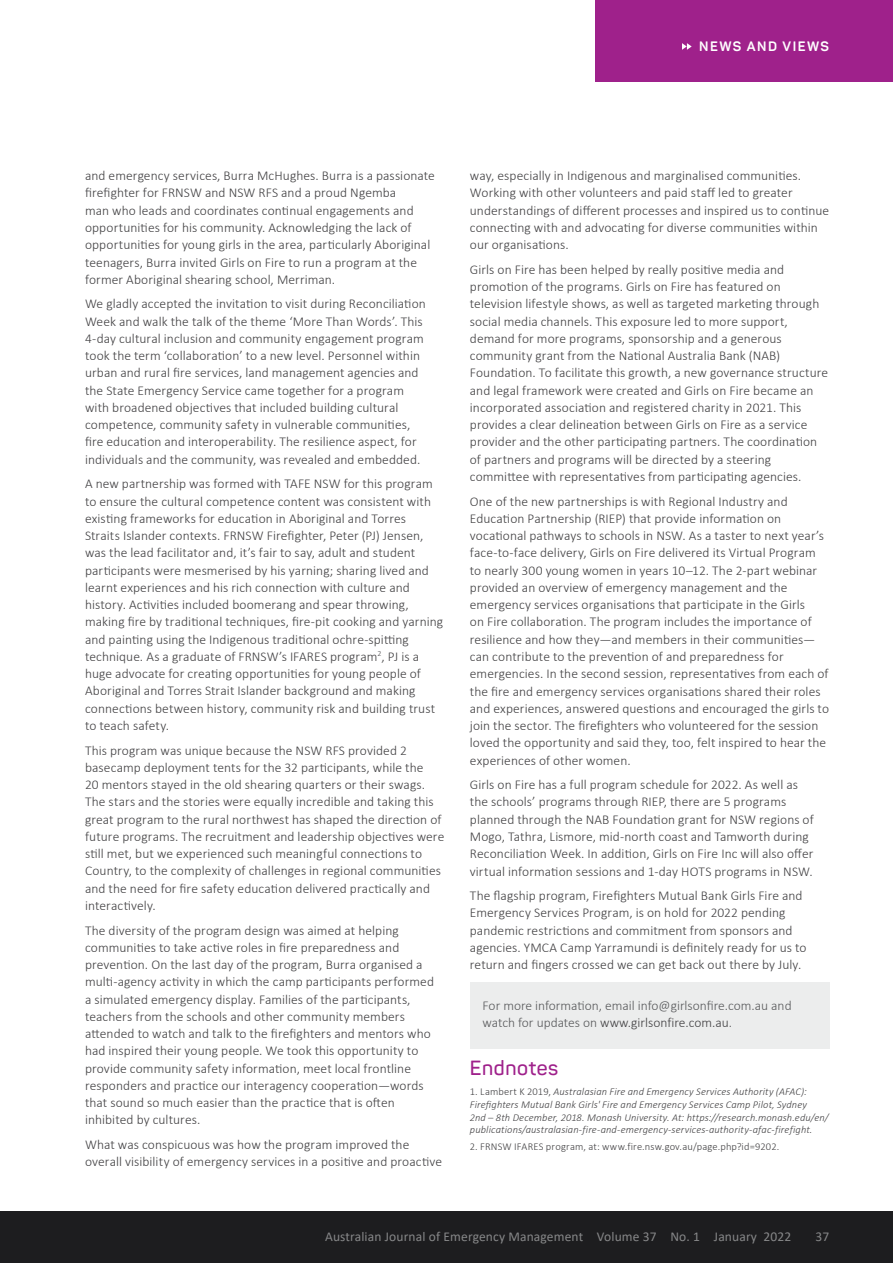
<style>
.page{position:relative;width:893px;height:1263px;background:#fff}
.page>*{position:absolute;margin:0;border:0;box-sizing:border-box;transform-origin:0 0}
.t1{font:600 20.25px "Panton";letter-spacing:.03em;color:#9f218b}
.t2{font:300 13.5px/17.2px "Calibri";letter-spacing:.005em;color:#414042}
.t3{font:300 13.5px/16.5px "Calibri";color:#58595b}
.t4{font:13.5px "Calibri";letter-spacing:.01em;color:#868788}
.t5{font:700 13.5px "Panton";letter-spacing:.11em;color:#fff}
.t6{font:italic 300 10.5px/12.8px "Calibri";letter-spacing:.01em;color:#414042}
.t7{font:300 10.5px "Calibri";letter-spacing:.015em;color:#414042}
.s1{color:#414042}
.s2{font-style:normal}
</style>
<div class="page">
<div style="left:0;top:1212px;width:893px;height:51px;background:#1d1d1f"></div>
<div style="left:596px;top:0;width:297px;height:81px;background:#9f218b"></div>
<svg style="left:682px;top:43px;width:10px;height:7px"></svg>
<div style="left:470px;top:983px;width:359px;height:66px;background:#eceded"></div>
<p class="t5" style="left:699px;top:38px;width:131px">NEWS AND VIEWS</p>
<p class="t2" style="left:85px;top:167px;width:351px">and emergency services, Burra McHughes. Burra is a passionate firefighter for FRNSW and NSW RFS and a proud Ngemba<br>man who leads and coordinates continual engagements and opportunities for his community. Acknowledging the lack of opportunities for young girls in the area, particularly Aboriginal teenagers, Burra invited Girls on Fire to run a program at the former Aboriginal shearing school, Merriman.</p>
<p class="t2" style="left:85px;top:295px;width:342px">We gladly accepted the invitation to visit during Reconciliation Week and walk the talk of the theme ‘More Than Words’. This 4-day cultural inclusion and community engagement program took the term ‘collaboration’ to a new level. Personnel within urban and rural fire services, land management agencies and the State Emergency Service came together for a program with broadened objectives that included building cultural competence, community safety in vulnerable communities, fire education and interoperability. The resilience aspect, for individuals and the community, was revealed and embedded.</p>
<p class="t2" style="left:85px;top:475px;width:360px">A new partnership was formed with TAFE NSW for this program to ensure the cultural competence content was consistent with existing frameworks for education in Aboriginal and Torres Straits Islander contexts. FRNSW Firefighter, Peter (PJ) Jensen, was the lead facilitator and, it’s fair to say, adult and student participants were mesmerised by his yarning; sharing lived and learnt experiences and his rich connection with culture and history. Activities included boomerang and spear throwing, making fire by traditional techniques, fire-pit cooking and yarning and painting using the Indigenous traditional ochre-spitting technique. As a graduate of FRNSW’s IFARES program<sup>2</sup>, PJ is a huge advocate for creating opportunities for young people of Aboriginal and Torres Strait Islander background and making connections between history, community risk and building trust to teach safety.</p>
<p class="t2" style="left:85px;top:741px;width:361px">This program was unique because the NSW RFS provided 2 basecamp deployment tents for the 32 participants, while the<br>20 mentors stayed in the old shearing quarters or their swags.<br>The stars and the stories were equally incredible and taking this great program to the rural northwest has shaped the direction of future programs. The recruitment and leadership objectives were still met, but we experienced such meaningful connections to Country, to the complexity of challenges in regional communities and the need for fire safety education delivered practically and interactively.</p>
<p class="t2" style="left:85px;top:921px;width:351px">The diversity of the program design was aimed at helping communities to take active roles in fire preparedness and prevention. On the last day of the program, Burra organised a multi-agency activity in which the camp participants performed a simulated emergency display. Families of the participants, teachers from the schools and other community members attended to watch and talk to the firefighters and mentors who had inspired their young people. We took this opportunity to provide community safety information, meet local frontline responders and practice our interagency cooperation—words that sound so much easier than the practice that is often inhibited by cultures.</p>
<p class="t2" style="left:85px;top:1136px;width:359px">What was conspicuous was how the program improved the overall visibility of emergency services in a positive and proactive</p>
<p class="t2" style="left:470px;top:167px;width:361px">way, especially in Indigenous and marginalised communities.<br>Working with other volunteers and paid staff led to greater understandings of different processes and inspired us to continue connecting with and advocating for diverse communities within our organisations.</p>
<p class="t2" style="left:470px;top:261px;width:360px">Girls on Fire has been helped by really positive media and promotion of the programs. Girls on Fire has featured on television lifestyle shows, as well as targeted marketing through social media channels. This exposure led to more support, demand for more programs, sponsorship and a generous community grant from the National Australia Bank (NAB)<br>Foundation. To facilitate this growth, a new governance structure and legal framework were created and Girls on Fire became an incorporated association and registered charity in 2021. This provides a clear delineation between Girls on Fire as a service provider and the other participating partners. The coordination of partners and programs will be directed by a steering committee with representatives from participating agencies.</p>
<p class="t2" style="left:470px;top:492px;width:361px">One of the new partnerships is with Regional Industry and Education Partnership (RIEP) that provide information on vocational pathways to schools in NSW. As a taster to next year’s face-to-face delivery, Girls on Fire delivered its Virtual Program to nearly 300 young women in years 10–12. The 2-part webinar provided an overview of emergency management and the emergency services organisations that participate in the Girls<br>on Fire collaboration. The program includes the importance of resilience and how they—and members in their communities— can contribute to the prevention of and preparedness for emergencies. In the second session, representatives from each of the fire and emergency services organisations shared their roles and experiences, answered questions and encouraged the girls to join the sector. The firefighters who volunteered for the session loved the opportunity and said they, too, felt inspired to hear the experiences of other women.</p>
<p class="t2" style="left:470px;top:776px;width:345px">Girls on Fire has a full program schedule for 2022. As well as the schools’ programs through RIEP, there are 5 programs planned through the NAB Foundation grant for NSW regions of Mogo, Tathra, Lismore, mid-north coast and Tamworth during Reconciliation Week. In addition, Girls on Fire Inc will also offer virtual information sessions and 1-day HOTS programs in NSW.</p>
<p class="t2" style="left:470px;top:887px;width:338px">The flagship program, Firefighters Mutual Bank Girls Fire and Emergency Services Program, is on hold for 2022 pending pandemic restrictions and commitment from sponsors and agencies. YMCA Camp Yarramundi is definitely ready for us to return and fingers crossed we can get back out there by July.</p>
<p class="t3" style="left:483px;top:997px;width:311px">For more information, email info@girlsonfire.com.au and watch for updates on <span class="s1">www.girlsonfire.com.au</span>.</p>
<h1 class="t1" style="left:470px;top:1055px;width:90px">Endnotes</h1>
<p class="t6" style="left:470px;top:1085px;width:360px"><span class="s2">1. Lambert K 2019,</span> Australasian Fire and Emergency Services Authority (AFAC):<br>Firefighters Mutual Bank Girls' Fire and Emergency Services Camp Pilot, Sydney<br>2nd – 8th December, 2018. Monash University. At: https://research.monash.edu/en/ publications/australasian-fire-and-emergency-services-authority-afac-firefight.</p>
<p class="t7" style="left:470px;top:1140px;width:311px">2. FRNSW IFARES program, at: www.fire.nsw.gov.au/page.php?id=9202.</p>
<p class="t4" style="left:325px;top:1227px;width:468px">Australian Journal of Emergency Management Volume 37 No. 1 January 2022</p>
<p class="t4" style="left:815px;top:1227px;width:15px">37</p>
</div>
